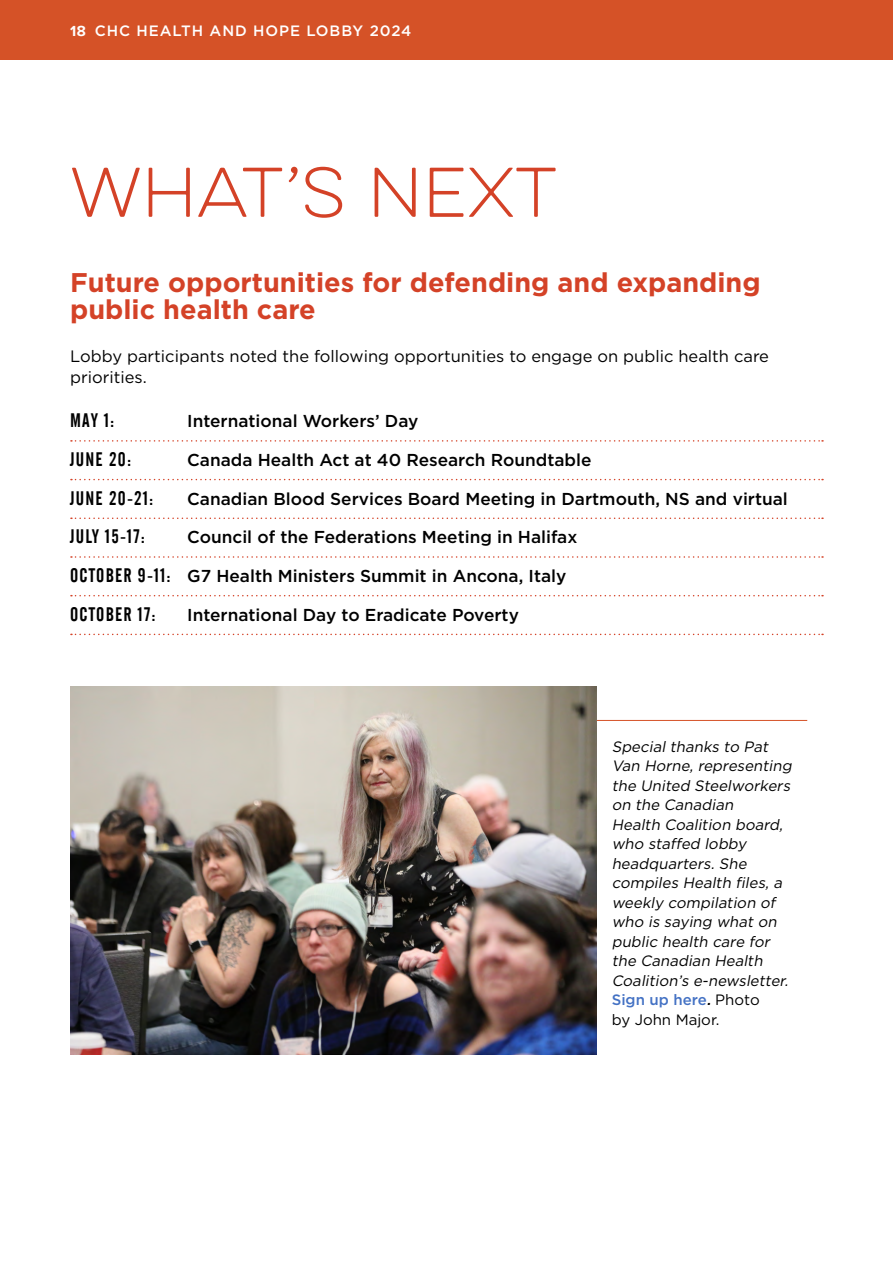
<style>
.page{position:relative;width:893px;height:1263px;background:#fff}
.page>*{position:absolute;margin:0;border:0;box-sizing:border-box;transform-origin:0 0}
.t1{font:100 63px "Eveleth Clean";color:#d44227}
.t2{font:700 27px/27px "Gotham";color:#d44227}
.t3{font:19.5px "Alternate Gothic No 2 TL";letter-spacing:.06em;color:#000}
.t4{font:500 17.25px "Gotham";color:#000}
.t5{font:16.5px/21px "Gotham";color:#000}
.t6{font:italic 15px/19.5px "Gotham";color:#000}
.t7{font:500 15px "Gotham";letter-spacing:.06em;color:#fff}
.s1{font-family:"Proxima Nova";font-weight:700}
.s2{font-family:"Alternate Gothic No 2 TL";font-weight:400;font-size:19.5px}
.s3{font-weight:500;font-style:normal;color:#4472c4}
.s4{font-weight:500}
.s5{font-style:normal}
</style>
<div class="page">
<div style="left:0;top:0;width:893px;height:59px;background:#d55227"></div>
<hr style="left:522px;top:720px;width:285px;height:1px;background:#d55227">
<svg style="left:71px;top:440px;width:752px;height:2px"></svg>
<svg style="left:71px;top:479px;width:752px;height:1px"></svg>
<svg style="left:71px;top:517px;width:752px;height:2px"></svg>
<svg style="left:71px;top:556px;width:752px;height:2px"></svg>
<svg style="left:71px;top:595px;width:752px;height:1px"></svg>
<svg style="left:71px;top:634px;width:752px;height:1px"></svg>
<img style="left:70px;top:686px;width:527px;height:369px">
<p class="t7" style="left:70px;top:21px;width:343px"><span class="s1">18</span> CHC HEALTH AND HOPE LOBBY 2024</p>
<h1 class="t1" style="left:70px;top:149px;width:489px">WHAT’S NEXT</h1>
<h2 class="t2" style="left:70px;top:269px;width:692px">Future opportunities for defending and expanding public health care</h2>
<p class="t5" style="left:70px;top:345px;width:700px">Lobby participants noted the following opportunities to engage on public health care priorities.</p>
<h3 class="t3" style="left:70px;top:410px;width:46px">MAY 1:</h3>
<p class="t4" style="left:187px;top:410px;width:233px">International Workers’ Day</p>
<h3 class="t3" style="left:70px;top:448px;width:62px">JUNE 20:</h3>
<p class="t4" style="left:187px;top:448px;width:406px">Canada Health Act at 40 Research Roundtable</p>
<h3 class="t3" style="left:70px;top:487px;width:85px">JUNE 20-21:</h3>
<p class="t4" style="left:187px;top:487px;width:602px">Canadian Blood Services Board Meeting in Dartmouth, NS and virtual</p>
<h3 class="t3" style="left:70px;top:526px;width:76px">JULY 15-17:</h3>
<p class="t4" style="left:187px;top:526px;width:392px">Council of the Federations Meeting in Halifax</p>
<p class="t4" style="left:70px;top:565px;width:498px"><span class="s2">OCTOBER 9-11:</span> G7 Health Ministers Summit in Ancona, Italy</p>
<h3 class="t3" style="left:70px;top:603px;width:87px">OCTOBER 17:</h3>
<p class="t4" style="left:187px;top:603px;width:333px">International Day to Eradicate Poverty</p>
<p class="t6" style="left:612px;top:736px;width:185px">Special thanks to Pat<br>Van Horne, representing the United Steelworkers on the Canadian<br>Health Coalition board, who staffed lobby headquarters. She compiles Health files, a weekly compilation of who is saying what on public health care for the Canadian Health<br>Coalition’s e-newsletter.<br><span class="s3">Sign up here</span><span class="s4">.</span><span class="s5">Photo<br>by John Major.</span></p>
</div>
